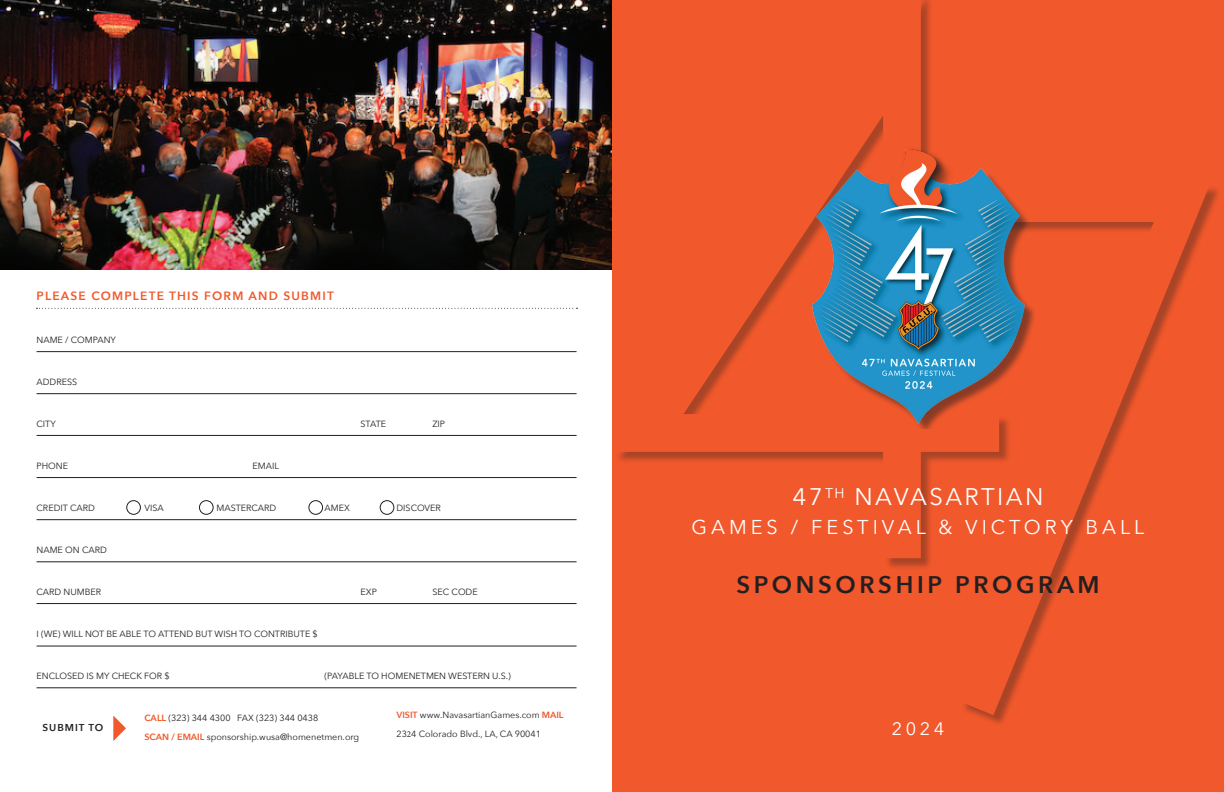
<style>
.page{position:relative;width:1224px;height:792px;background:#fff}
.page>*{position:absolute;margin:0;border:0;box-sizing:border-box;transform-origin:0 0}
.t1{font:600 24px "Avenir Next";letter-spacing:.15em;color:#231f20}
.t2{font:24px "Avenir Next";letter-spacing:.1em;color:#fff}
.t3{font:20px "Avenir Next";letter-spacing:.2em;color:#fff}
.t4{font:18px "Avenir Next";color:#fff}
.t5{font:600 12px "Avenir Next";letter-spacing:.1em;color:#f1582b}
.t6{font:600 10px "Avenir Next";letter-spacing:.1em;color:#231f20}
.t7{font:9px/19px "Avenir Next";color:#231f20}
.s1{font-weight:600;color:#f1582b}
.s2{font-family:"Minion Pro"}
</style>
<div class="page">
<div style="left:612px;top:0;width:612px;height:792px;background:#f1582b"></div>
<svg style="left:36px;top:308px;width:541px;height:1px"></svg>
<svg style="left:113px;top:716px;width:13px;height:25px"></svg>
<hr style="left:37px;top:351px;width:540px;height:1px;background:#231f20">
<hr style="left:37px;top:394px;width:540px;height:1px;background:#231f20">
<hr style="left:37px;top:435px;width:540px;height:1px;background:#231f20">
<hr style="left:37px;top:477px;width:540px;height:1px;background:#231f20">
<hr style="left:37px;top:520px;width:540px;height:1px;background:#231f20">
<hr style="left:37px;top:562px;width:540px;height:1px;background:#231f20">
<hr style="left:37px;top:603px;width:540px;height:1px;background:#231f20">
<hr style="left:37px;top:646px;width:540px;height:1px;background:#231f20">
<hr style="left:37px;top:688px;width:540px;height:1px;background:#231f20">
<div style="left:126px;top:500px;width:15px;height:15px;border:1px solid #231f20;border-radius:50%"></div>
<div style="left:199px;top:500px;width:14px;height:15px;border:1px solid #231f20;border-radius:50%"></div>
<div style="left:309px;top:500px;width:14px;height:15px;border:1px solid #231f20;border-radius:50%"></div>
<div style="left:380px;top:500px;width:14px;height:15px;border:1px solid #231f20;border-radius:50%"></div>
<img style="left:0;top:0;width:577px;height:270px">
<svg style="left:577px;top:0;width:641px;height:724px"></svg>
<img style="left:778px;top:147px;width:288px;height:282px">
<h3 class="t5" style="left:36px;top:286px;width:299px">PLEASE COMPLETE THIS FORM AND SUBMIT</h3>
<p class="t7" style="left:36px;top:330px;width:81px">NAME / COMPANY</p>
<p class="t7" style="left:36px;top:372px;width:42px">ADDRESS</p>
<p class="t7" style="left:36px;top:414px;width:21px">CITY</p>
<p class="t7" style="left:360px;top:414px;width:27px">STATE</p>
<p class="t7" style="left:432px;top:414px;width:14px">ZIP</p>
<p class="t7" style="left:36px;top:456px;width:33px">PHONE</p>
<p class="t7" style="left:252px;top:456px;width:28px">EMAIL</p>
<p class="t7" style="left:36px;top:498px;width:60px">CREDIT CARD</p>
<p class="t7" style="left:144px;top:498px;width:21px">VISA</p>
<p class="t7" style="left:216px;top:498px;width:61px">MASTERCARD</p>
<p class="t7" style="left:324px;top:498px;width:27px">AMEX</p>
<p class="t7" style="left:396px;top:498px;width:46px">DISCOVER</p>
<p class="t7" style="left:36px;top:540px;width:72px">NAME ON CARD</p>
<p class="t7" style="left:36px;top:582px;width:66px">CARD NUMBER</p>
<p class="t7" style="left:360px;top:582px;width:18px">EXP</p>
<p class="t7" style="left:432px;top:582px;width:47px">SEC CODE</p>
<p class="t7" style="left:36px;top:624px;width:283px">I (WE) WILL NOT BE ABLE TO ATTEND BUT WISH TO CONTRIBUTE $</p>
<p class="t7" style="left:36px;top:666px;width:135px">ENCLOSED IS MY CHECK FOR $</p>
<p class="t7" style="left:324px;top:666px;width:188px">(PAYABLE TO HOMENETMEN WESTERN U.S.)</p>
<p class="t7" style="left:144px;top:708px;width:216px"><span class="s1">CALL</span> (323) 344 4300 FAX (323) 344 0438<br><span class="s1">SCAN / EMAIL</span> sponsorship.wusa@homenetmen.org</p>
<p class="t7" style="left:396px;top:705px;width:169px"><span class="s1">VISIT</span> www.NavasartianGames.com <span class="s1">MAIL<br></span>23<span class="s2">2</span>4 Colorado Blvd., LA, CA 90041</p>
<p class="t6" style="left:43px;top:719px;width:62px">SUBMIT TO</p>
<h1 class="t2" style="left:793px;top:477px;width:252px">47<sup>TH</sup> NAVASARTIAN</h1>
<h2 class="t3" style="left:692px;top:510px;width:455px">GAMES / FESTIVAL &amp; VICTORY BALL</h2>
<h1 class="t1" style="left:736px;top:564px;width:365px">SPONSORSHIP PROGRAM</h1>
<h3 class="t4" style="left:892px;top:714px;width:54px">2024</h3>
</div>
